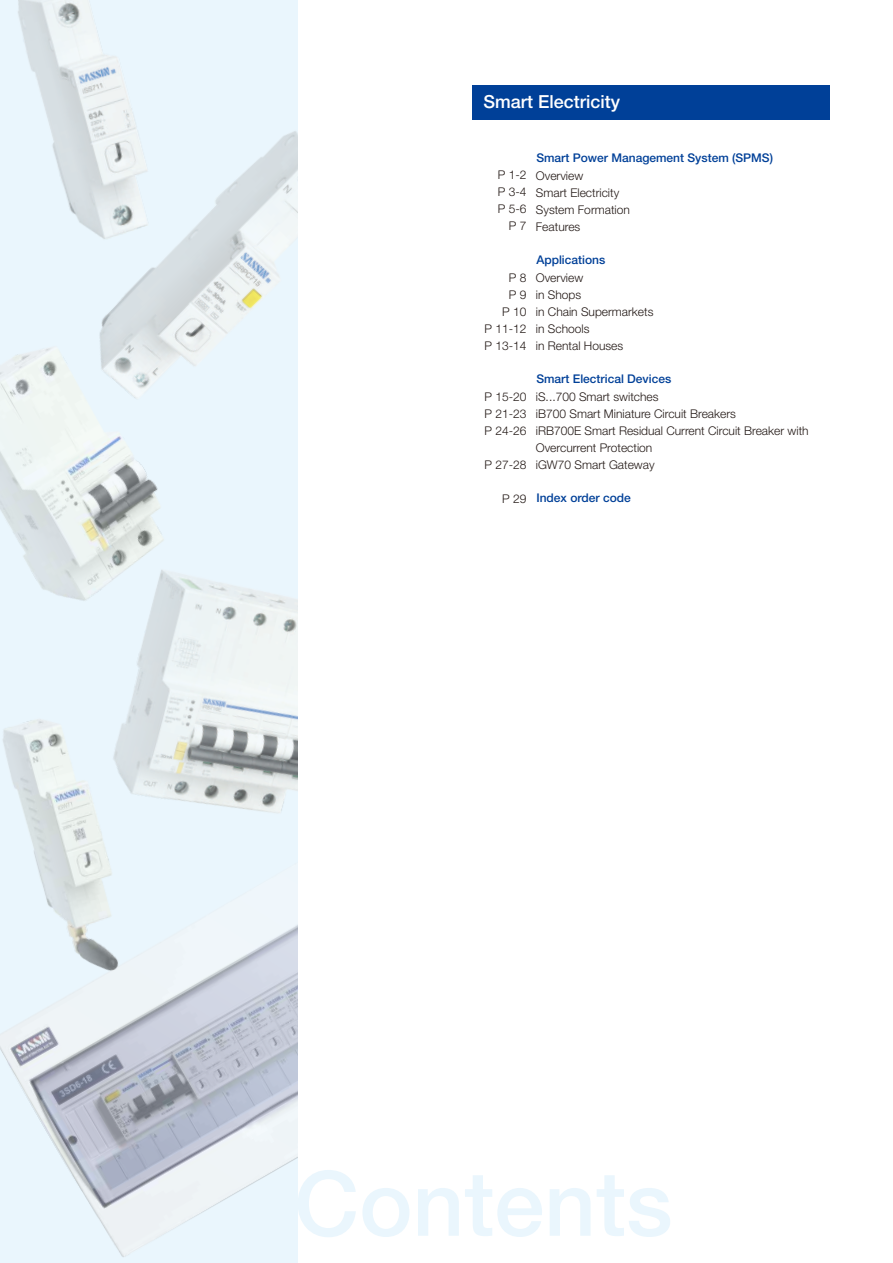
<style>
.page{position:relative;width:893px;height:1263px;background:#fff}
.page>*{position:absolute;margin:0;border:0;box-sizing:border-box;transform-origin:0 0}
.t1{font:500 90px "Helvetica Neue LT Pro";color:#eaf6fd}
.t2{font:500 18px "Helvetica Neue LT Pro";color:#fff}
.t3{font:300 12px/17px "Helvetica Neue LT Pro";color:#231916}
.t4{font:500 12px "Helvetica Neue LT Pro";color:#004098}
</style>
<div class="page">
<div style="left:0;top:0;width:298px;height:1263px;background:#eaf6fd"></div>
<img style="left:0;top:925px;width:298px;height:332px">
<img style="left:130px;top:578px;width:168px;height:235px">
<img style="left:101px;top:131px;width:197px;height:235px">
<img style="left:18px;top:0;width:161px;height:261px">
<img style="left:0;top:323px;width:193px;height:298px">
<img style="left:0;top:705px;width:142px;height:283px">
<div style="left:472px;top:85px;width:357px;height:34px;background:#004098"></div>
<h2 class="t2" style="left:483px;top:95px;width:138px">Smart Electricity</h2>
<p class="t3" style="left:498px;top:168px;width:30px;text-align:right">P 1-2<br>P 3-4<br>P 5-6<br>P 7</p>
<p class="t3" style="left:484px;top:270px;width:44px;text-align:right">P 8<br>P 9<br>P 10<br>P 11-12<br>P 13-14</p>
<p class="t3" style="left:484px;top:389px;width:44px;text-align:justify">P 15-20<br>P 21-23<br>P 24-26</p>
<p class="t3" style="left:484px;top:458px;width:44px">P 27-28</p>
<p class="t3" style="left:502px;top:492px;width:26px">P 29</p>
<p class="t4" style="left:536px;top:153px;width:238px">Smart Power Management System (SPMS)</p>
<p class="t3" style="left:536px;top:169px;width:96px">Overview<br>Smart Electricity<br>System Formation<br>Features</p>
<p class="t4" style="left:536px;top:255px;width:70px">Applications</p>
<p class="t3" style="left:536px;top:271px;width:119px">Overview<br>in Shops<br>in Chain Supermarkets in Schools<br>in Rental Houses</p>
<p class="t4" style="left:536px;top:374px;width:136px">Smart Electrical Devices</p>
<p class="t3" style="left:536px;top:390px;width:274px">iS...700 Smart switches<br>iB700 Smart Miniature Circuit Breakers<br>iRB700E Smart Residual Current Circuit Breaker with<br>Overcurrent Protection<br>iGW70 Smart Gateway</p>
<p class="t4" style="left:536px;top:494px;width:96px">Index order code</p>
<h1 class="t1" style="left:294px;top:1171px;width:380px">Contents</h1>
</div>
